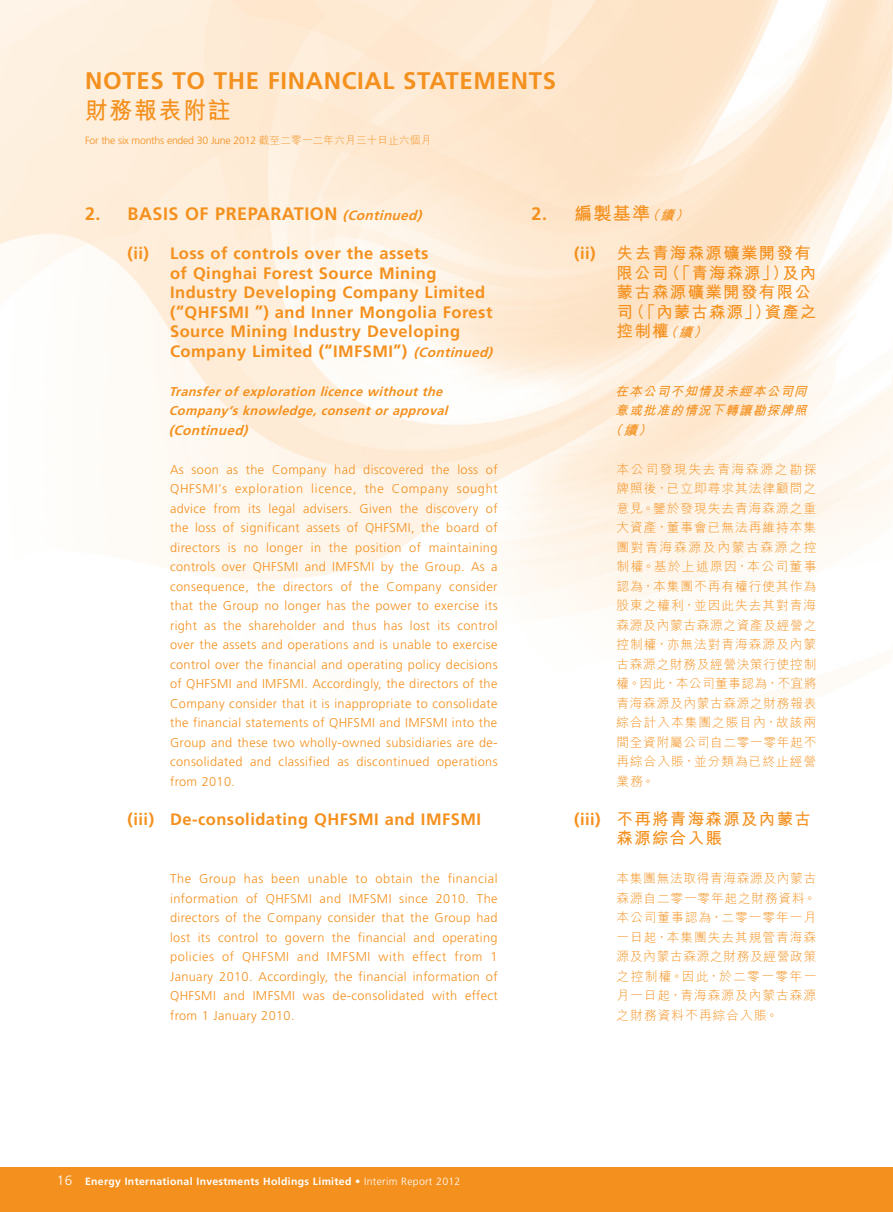
<style>
.page{position:relative;width:893px;height:1212px;background:#fff}
.page>*{position:absolute;margin:0;border:0;box-sizing:border-box;transform-origin:0 0}
.t1{font:700 24px "Frutiger LT Std";letter-spacing:.03em;color:#f4901d}
.t2{font:700 24px "M Hei HK";letter-spacing:.08em;color:#f4901d;scale:.95 1}
.Heading_1{font:700 18px "Frutiger LT Std";letter-spacing:.03em;color:#f4901d}
.Heading_1-2{font:700 18px "M Hei HK";color:#f4901d}
.Heading_2{font:700 16.5px/19.5px "Frutiger LT Std";letter-spacing:.03em;color:#f4901d}
.Heading_2-2{font:700 16.5px/19.5px "M Hei HK";letter-spacing:.08em;color:#f4901d}
.Heading_3{font:italic 700 13.5px "Frutiger LT Std";color:#f4901d}
.Heading_3-2{font:italic 700 13.5px "M Hei HK";color:#f4901d}
.t3{font:300 13.5px "Frutiger LT Std";color:#fff}
.Body_Text{font:300 12.75px/19.5px "Frutiger LT Std";letter-spacing:.03em;color:#f4901d;text-align:justify}
.Body_Text-2{font:300 12.75px/19.5px "M Hei HK";letter-spacing:.07em;color:#f4901d;text-align:justify}
.Heading_3-3{font:italic 700 12.75px/19.5px "Frutiger LT Std";color:#f4901d}
.Heading_3-4{font:italic 700 12.75px/19.5px "M Hei HK";color:#f4901d}
.t4{font:700 10.5px "Frutiger LT Std";letter-spacing:.03em;color:#fff}
.t5{font:300 10.5px "Frutiger LT Std";letter-spacing:-.02em;color:#f4901d}
.s1{font-family:"M Hei HK"}
.s2{font-style:italic;font-size:13.5px}
.s3{font-family:"Frutiger LT Std"}
.s4{font-weight:300}
</style>
<div class="page">
<div style="left:0;top:1168px;width:893px;height:44px;background:#f4901d"></div>
<h1 class="t1" style="left:85px;top:67px;width:473px">NOTES TO THE FINANCIAL STATEMENTS</h1>
<h1 class="t2" style="left:85px;top:93px;width:155px">財務報表附註</h1>
<p class="t5" style="left:85px;top:134px;width:348px">For the six months ended 30 June 2012 <span class="s1">截至二零一二年六月三十日止六個月</span></p>
<p class="Heading_1" style="left:85px;top:203px;width:342px">2. BASIS OF PREPARATION <span class="s2">(Continued)</span></p>
<p class="Heading_2" style="left:170px;top:244px;width:328px;text-indent:-43px">(ii) Loss of controls over the assets<br>of Qinghai Forest Source Mining Industry Developing Company Limited (“QHFSMI ”) and Inner Mongolia Forest Source Mining Industry Developing Company Limited (“IMFSMI”) <span class="s2">(Continued)</span></p>
<p class="Heading_3-3" style="left:169px;top:382px;width:284px">Transfer of exploration licence without the<br>Company’s knowledge, consent or approval</p>
<p class="Heading_3" style="left:169px;top:422px;width:85px">(Continued)</p>
<p class="Body_Text" style="left:170px;top:460px;width:329px">As soon as the Company had discovered the loss of QHFSMI’s exploration licence, the Company sought advice from its legal advisers. Given the discovery of the loss of significant assets of QHFSMI, the board of directors is no longer in the position of maintaining controls over QHFSMI and IMFSMI by the Group. As a consequence, the directors of the Company consider that the Group no longer has the power to exercise its right as the shareholder and thus has lost its control over the assets and operations and is unable to exercise control over the financial and operating policy decisions of QHFSMI and IMFSMI. Accordingly, the directors of the Company consider that it is inappropriate to consolidate the financial statements of QHFSMI and IMFSMI into the Group and these two wholly-owned subsidiaries are de&shy;consolidated and classified as discontinued operations from 2010.</p>
<p class="Heading_2" style="left:128px;top:809px;width:355px">(iii) De-consolidating QHFSMI and IMFSMI</p>
<p class="Body_Text" style="left:170px;top:869px;width:329px">The Group has been unable to obtain the financial information of QHFSMI and IMFSMI since 2010. The directors of the Company consider that the Group had lost its control to govern the financial and operating policies of QHFSMI and IMFSMI with effect from 1<br>January 2010. Accordingly, the financial information of QHFSMI and IMFSMI was de-consolidated with effect from 1 January 2010.</p>
<p class="Heading_1-2" style="left:531px;top:200px;width:163px"><span class="s3">2.</span> 編製基準<span class="s2">（續）</span></p>
<p class="Heading_2-2" style="left:617px;top:242px;width:201px;text-indent:-43px"><span class="s3">(ii)</span> 失去青海森源礦業開發有限公司（「青海森源」）及內蒙古森源礦業開發有限公司（「內蒙古森源」）資產之控制權<span class="s2">（續）</span></p>
<p class="Heading_3-4" style="left:615px;top:380px;width:197px">在本公司不知情及未經本公司同意或批准的情況下轉讓勘探牌照</p>
<p class="Heading_3-2" style="left:608px;top:420px;width:49px">（續）</p>
<p class="Body_Text-2" style="left:617px;top:459px;width:201px">本公司發現失去青海森源之勘探牌照後，已立即尋求其法律顧問之意見。鑒於發現失去青海森源之重大資產，董事會已無法再維持本集團對青海森源及內蒙古森源之控制權。基於上述原因，本公司董事認為，本集團不再有權行使其作為股東之權利，並因此失去其對青海森源及內蒙古森源之資產及經營之控制權，亦無法對青海森源及內蒙古森源之財務及經營決策行使控制權。因此，本公司董事認為，不宜將青海森源及內蒙古森源之財務報表綜合計入本集團之賬目內，故該兩間全資附屬公司自二零一零年起不再綜合入賬，並分類為已終止經營業務。</p>
<p class="Heading_2-2" style="left:617px;top:807px;width:196px;text-indent:-43px"><span class="s3">(iii)</span> 不再將青海森源及內蒙古森源綜合入賬</p>
<p class="Body_Text-2" style="left:617px;top:869px;width:201px">本集團無法取得青海森源及內蒙古森源自二零一零年起之財務資料。本公司董事認為，二零一零年一月一日起，本集團失去其規管青海森源及內蒙古森源之財務及經營政策之控制權。因此，於二零一零年一月一日起，青海森源及內蒙古森源之財務資料不再綜合入賬。</p>
<p class="t3" style="left:57px;top:1173px;width:17px">16</p>
<p class="t4" style="left:85px;top:1175px;width:377px">Energy International Investments Holdings Limited <span class="s4">• Interim Report 2012</span></p>
</div>
